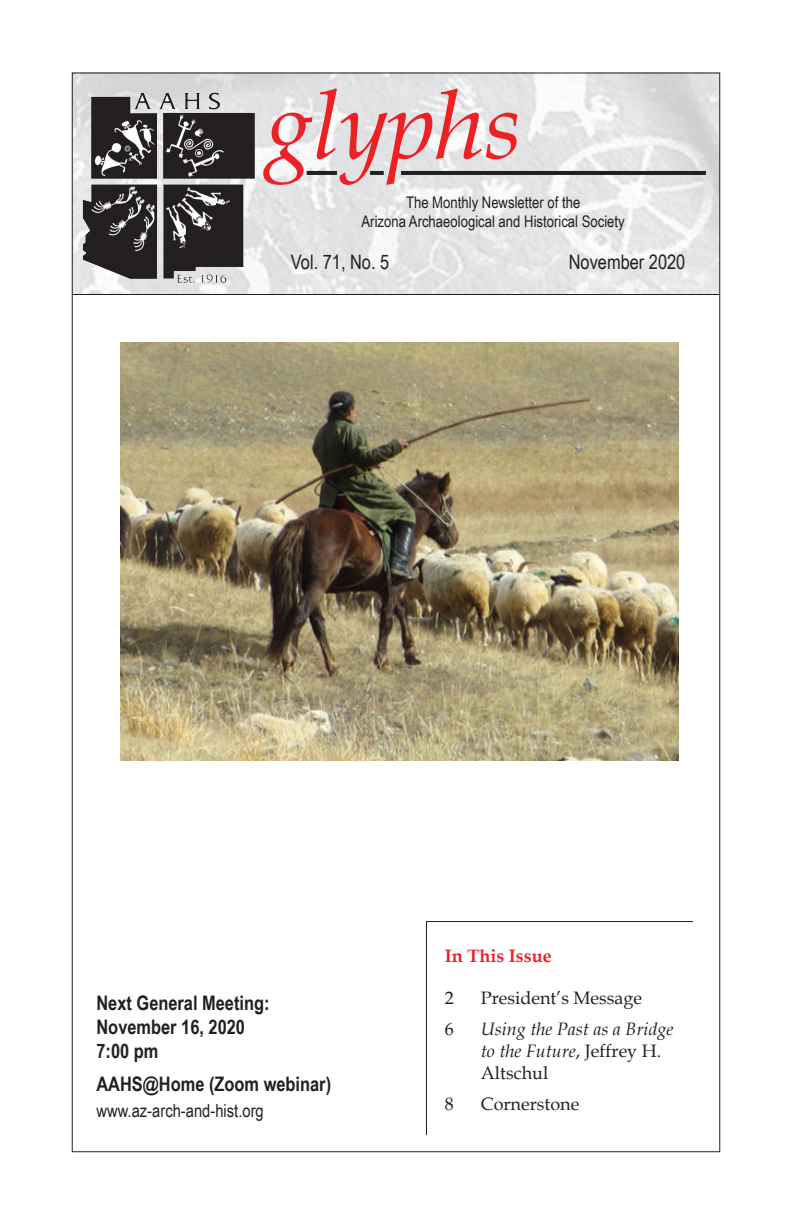
<style>
.page{position:relative;width:792px;height:1224px;background:#fff}
.page>*{position:absolute;margin:0;border:0;box-sizing:border-box;transform-origin:0 0}
.t1{font:italic 96px "Book Antiqua";color:#ed2024}
.t2{font:700 20px "Arial Narrow";color:#231f20}
.t3{font:20px "Arial Narrow";color:#231f20}
.t4{font:italic 18px/22px "Book Antiqua";color:#231f20}
.t5{font:18px "Book Antiqua";color:#231f20}
.t6{font:18px "Arial Narrow";color:#231f20}
.t7{font:700 18px "Book Antiqua";color:#ed2024}
.t8{font:16px "Arial Narrow";color:#231f20}
.s1{font-style:normal}
</style>
<div class="page">
<img style="left:72px;top:72px;width:648px;height:222px">
<hr style="left:401px;top:171px;width:305px;height:4px;background:#231f20">
<hr style="left:307px;top:171px;width:30px;height:4px;background:#231f20">
<hr style="left:370px;top:171px;width:14px;height:4px;background:#231f20">
<hr style="left:426px;top:922px;width:1px;height:213px;background:#231f20">
<hr style="left:426px;top:921px;width:267px;height:1px;background:#231f20">
<img style="left:78px;top:88px;width:182px;height:199px">
<img style="left:121px;top:342px;width:558px;height:418px">
<hr style="left:72px;top:294px;width:648px;height:1px;background:#231f20">
<p class="t1" style="left:265px;top:58px;width:258px">glyphs</p>
<p class="t8" style="left:406px;top:191px;width:176px">The Monthly Newsletter of the</p>
<p class="t8" style="left:362px;top:210px;width:265px">Arizona Archaeological and Historical Society</p>
<p class="t3" style="left:291px;top:248px;width:100px">Vol. 71, No. 5</p>
<p class="t3" style="left:569px;top:248px;width:118px">November 2020</p>
<p class="t2" style="left:96px;top:987px;width:175px">Next General Meeting:</p>
<p class="t2" style="left:96px;top:1011px;width:150px">November 16, 2020</p>
<p class="t2" style="left:96px;top:1035px;width:63px">7:00 pm</p>
<p class="t2" style="left:96px;top:1068px;width:236px">AAHS@Home (Zoom webinar)</p>
<p class="t6" style="left:96px;top:1097px;width:169px">www.az-arch-and-hist.org</p>
<p class="t7" style="left:445px;top:944px;width:108px">In This Issue</p>
<p class="t5" style="left:445px;top:985px;width:10px">2</p>
<p class="t5" style="left:481px;top:985px;width:163px">President’s Message</p>
<p class="t5" style="left:445px;top:1016px;width:10px">6</p>
<p class="t4" style="left:481px;top:1017px;width:194px">Using the Past as a Bridge to the Future<span class="s1">, Jeffrey H.<br>Altschul</span></p>
<p class="t5" style="left:445px;top:1091px;width:10px">8</p>
<p class="t5" style="left:481px;top:1091px;width:100px">Cornerstone</p>
</div>
